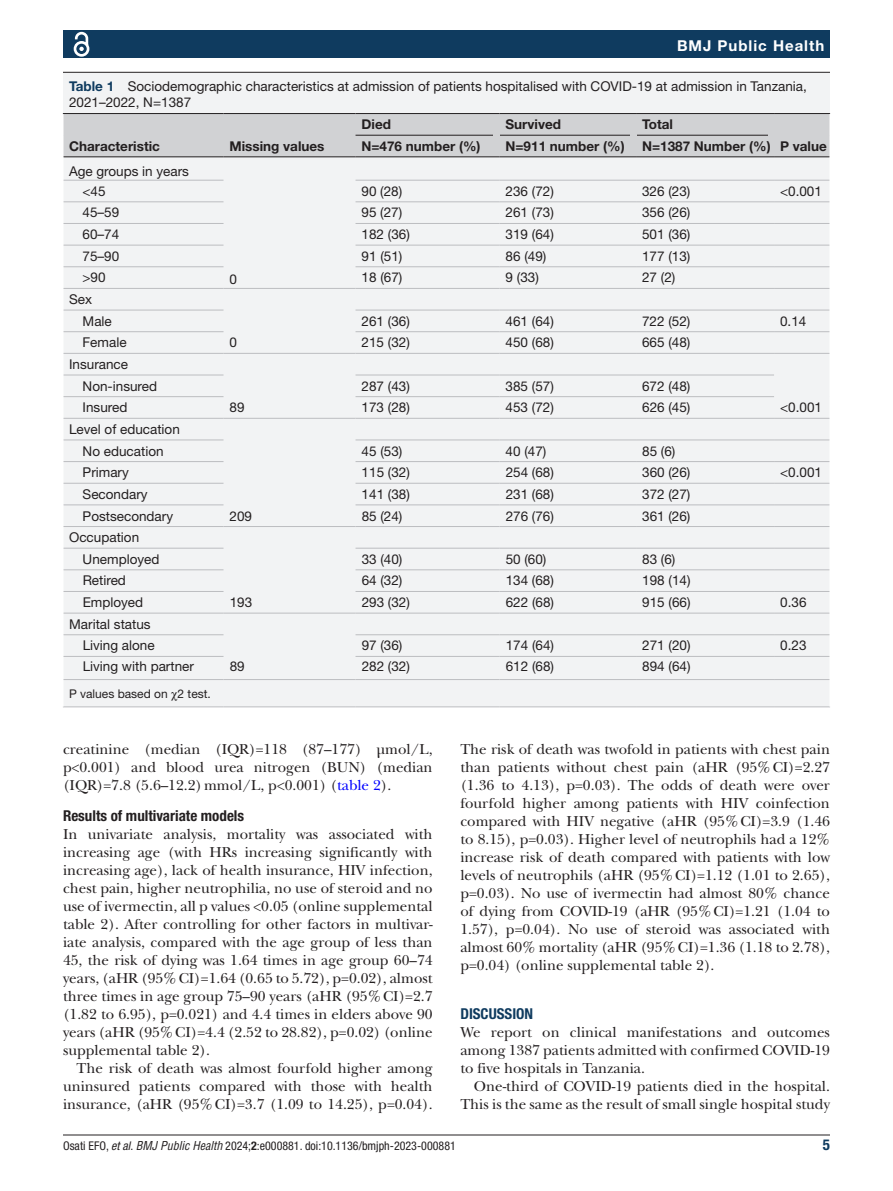
<style>
.page{position:relative;width:893px;height:1191px;background:#fff}
.page>*{position:absolute;margin:0;border:0;box-sizing:border-box;transform-origin:0 0}
.t1{font:15px/18px "New Baskerville";color:#231f20;text-align:justify}
.t2{font:700 condensed 15px "Helvetica Neue LT Std";color:#231f20}
.t3{font:700 15px "Helvetica Neue LT Std";letter-spacing:.065em;color:#fff}
.t4{font:700 condensed 15px "Helvetica Neue LT Std";color:#0f3b5f}
.t5{font:13.5px/16.5px "Helvetica Neue LT Std";color:#231f20}
.t6{font:700 13.5px "Helvetica Neue LT Std";color:#231f20}
.t7{font:condensed 12px "Helvetica Neue LT Std";color:#231f20}
.t8{font:12px "Helvetica Neue LT Std";color:#231f20}
.s1{font-weight:700;color:#0f3b5f}
.s2{color:#00f}
.s3{font-style:italic}
.s4{font-family:"Helvetica LT Std";font-style:italic}
.s5{font-weight:700}
</style>
<div class="page">
<hr style="left:63px;top:1134px;width:767px;height:1px;background:#231f20">
<div style="left:63px;top:31px;width:767px;height:27px;background:#0f3b5f"></div>
<svg style="left:73px;top:31px;width:17px;height:26px"></svg>
<div style="left:63px;top:73px;width:767px;height:634px;background:#f2f3f4"></div>
<hr style="left:63px;top:72px;width:767px;height:1px;background:#231f20">
<hr style="left:63px;top:113px;width:160px;height:1px;background:#231f20">
<hr style="left:224px;top:113px;width:132px;height:1px;background:#231f20">
<hr style="left:356px;top:113px;width:144px;height:1px;background:#231f20">
<hr style="left:500px;top:113px;width:136px;height:1px;background:#231f20">
<hr style="left:636px;top:113px;width:138px;height:1px;background:#231f20">
<hr style="left:774px;top:113px;width:56px;height:1px;background:#231f20">
<hr style="left:63px;top:706px;width:160px;height:1px;background:#bcbdc0">
<hr style="left:224px;top:706px;width:132px;height:1px;background:#bcbdc0">
<hr style="left:356px;top:706px;width:144px;height:1px;background:#bcbdc0">
<hr style="left:500px;top:706px;width:136px;height:1px;background:#bcbdc0">
<hr style="left:636px;top:706px;width:138px;height:1px;background:#bcbdc0">
<hr style="left:774px;top:706px;width:56px;height:1px;background:#bcbdc0">
<svg style="left:63px;top:114px;width:767px;height:566px"></svg>
<p class="t3" style="left:677px;top:36px;width:149px">BMJ Public Health</p>
<p class="t5" style="left:69px;top:77px;width:739px"><span class="s1">Table 1</span> Sociodemographic characteristics at admission of patients hospitalised with COVID-19 at admission in Tanzania,<br>2021–2022, N=1387</p>
<p class="t6" style="left:69px;top:138px;width:92px">Characteristic</p>
<p class="t6" style="left:230px;top:138px;width:96px">Missing values</p>
<p class="t6" style="left:362px;top:116px;width:31px">Died</p>
<p class="t6" style="left:506px;top:116px;width:57px">Survived</p>
<p class="t6" style="left:642px;top:116px;width:32px">Total</p>
<p class="t6" style="left:362px;top:138px;width:121px">N=476 number (%)</p>
<p class="t6" style="left:506px;top:138px;width:121px">N=911 number (%)</p>
<p class="t6" style="left:642px;top:138px;width:186px">N=1387 Number (%) P value</p>
<p class="t5" style="left:69px;top:162px;width:122px">Age groups in years</p>
<p class="t5" style="left:83px;top:183px;width:25px">&lt;45</p>
<p class="t5" style="left:362px;top:183px;width:42px">90 (28)</p>
<p class="t5" style="left:506px;top:183px;width:50px">236 (72)</p>
<p class="t5" style="left:642px;top:183px;width:50px">326 (23)</p>
<p class="t5" style="left:780px;top:183px;width:43px">&lt;0.001</p>
<p class="t5" style="left:83px;top:204px;width:38px">45–59</p>
<p class="t5" style="left:362px;top:204px;width:42px">95 (27)</p>
<p class="t5" style="left:506px;top:204px;width:50px">261 (73)</p>
<p class="t5" style="left:642px;top:204px;width:50px">356 (26)</p>
<p class="t5" style="left:83px;top:226px;width:38px">60–74</p>
<p class="t5" style="left:362px;top:226px;width:50px">182 (36)</p>
<p class="t5" style="left:506px;top:226px;width:50px">319 (64)</p>
<p class="t5" style="left:642px;top:226px;width:50px">501 (36)</p>
<p class="t5" style="left:83px;top:247px;width:38px">75–90</p>
<p class="t5" style="left:362px;top:247px;width:42px">91 (51)</p>
<p class="t5" style="left:506px;top:247px;width:42px">86 (49)</p>
<p class="t5" style="left:642px;top:247px;width:50px">177 (13)</p>
<p class="t5" style="left:83px;top:269px;width:25px">&gt;90</p>
<p class="t5" style="left:362px;top:269px;width:42px">18 (67)</p>
<p class="t5" style="left:506px;top:269px;width:35px">9 (33)</p>
<p class="t5" style="left:642px;top:269px;width:35px">27 (2)</p>
<p class="t5" style="left:69px;top:291px;width:24px">Sex</p>
<p class="t5" style="left:230px;top:334px;width:9px">0</p>
<p class="t5" style="left:230px;top:271px;width:9px">0</p>
<p class="t5" style="left:83px;top:312px;width:31px">Male</p>
<p class="t5" style="left:362px;top:312px;width:50px">261 (36)</p>
<p class="t5" style="left:506px;top:312px;width:50px">461 (64)</p>
<p class="t5" style="left:642px;top:312px;width:50px">722 (52)</p>
<p class="t5" style="left:780px;top:312px;width:28px">0.14</p>
<p class="t5" style="left:83px;top:334px;width:46px">Female</p>
<p class="t5" style="left:362px;top:334px;width:50px">215 (32)</p>
<p class="t5" style="left:506px;top:334px;width:50px">450 (68)</p>
<p class="t5" style="left:642px;top:334px;width:50px">665 (48)</p>
<p class="t5" style="left:69px;top:356px;width:61px">Insurance</p>
<p class="t5" style="left:230px;top:399px;width:17px">89</p>
<p class="t5" style="left:780px;top:399px;width:43px">&lt;0.001</p>
<p class="t5" style="left:83px;top:377px;width:76px">Non-insured</p>
<p class="t5" style="left:362px;top:377px;width:50px">287 (43)</p>
<p class="t5" style="left:506px;top:377px;width:50px">385 (57)</p>
<p class="t5" style="left:642px;top:377px;width:50px">672 (48)</p>
<p class="t5" style="left:83px;top:399px;width:46px">Insured</p>
<p class="t5" style="left:362px;top:399px;width:50px">173 (28)</p>
<p class="t5" style="left:506px;top:399px;width:50px">453 (72)</p>
<p class="t5" style="left:642px;top:399px;width:50px">626 (45)</p>
<p class="t5" style="left:69px;top:421px;width:112px">Level of education</p>
<p class="t5" style="left:83px;top:442px;width:83px">No education</p>
<p class="t5" style="left:362px;top:442px;width:42px">45 (53)</p>
<p class="t5" style="left:506px;top:442px;width:42px">40 (47)</p>
<p class="t5" style="left:642px;top:442px;width:35px">85 (6)</p>
<p class="t5" style="left:83px;top:464px;width:48px">Primary</p>
<p class="t5" style="left:362px;top:464px;width:50px">115 (32)</p>
<p class="t5" style="left:506px;top:464px;width:50px">254 (68)</p>
<p class="t5" style="left:642px;top:464px;width:50px">360 (26)</p>
<p class="t5" style="left:780px;top:464px;width:43px">&lt;0.001</p>
<p class="t5" style="left:83px;top:485px;width:67px">Secondary</p>
<p class="t5" style="left:362px;top:485px;width:50px">141 (38)</p>
<p class="t5" style="left:506px;top:485px;width:50px">231 (68)</p>
<p class="t5" style="left:642px;top:485px;width:50px">372 (27)</p>
<p class="t5" style="left:83px;top:507px;width:92px">Postsecondary</p>
<p class="t5" style="left:362px;top:507px;width:42px">85 (24)</p>
<p class="t5" style="left:506px;top:507px;width:50px">276 (76)</p>
<p class="t5" style="left:642px;top:507px;width:50px">361 (26)</p>
<p class="t5" style="left:69px;top:529px;width:72px">Occupation</p>
<p class="t5" style="left:230px;top:507px;width:24px">209</p>
<p class="t5" style="left:83px;top:550px;width:78px">Unemployed</p>
<p class="t5" style="left:362px;top:550px;width:42px">33 (40)</p>
<p class="t5" style="left:506px;top:550px;width:42px">50 (60)</p>
<p class="t5" style="left:642px;top:550px;width:35px">83 (6)</p>
<p class="t5" style="left:83px;top:572px;width:45px">Retired</p>
<p class="t5" style="left:362px;top:572px;width:42px">64 (32)</p>
<p class="t5" style="left:506px;top:572px;width:50px">134 (68)</p>
<p class="t5" style="left:642px;top:572px;width:50px">198 (14)</p>
<p class="t5" style="left:83px;top:594px;width:62px">Employed</p>
<p class="t5" style="left:362px;top:594px;width:50px">293 (32)</p>
<p class="t5" style="left:506px;top:594px;width:50px">622 (68)</p>
<p class="t5" style="left:642px;top:594px;width:50px">915 (66)</p>
<p class="t5" style="left:780px;top:594px;width:28px">0.36</p>
<p class="t5" style="left:69px;top:615px;width:83px">Marital status</p>
<p class="t5" style="left:230px;top:657px;width:17px">89</p>
<p class="t5" style="left:230px;top:594px;width:24px">193</p>
<p class="t5" style="left:83px;top:637px;width:74px">Living alone</p>
<p class="t5" style="left:362px;top:637px;width:42px">97 (36)</p>
<p class="t5" style="left:506px;top:637px;width:50px">174 (64)</p>
<p class="t5" style="left:642px;top:637px;width:50px">271 (20)</p>
<p class="t5" style="left:780px;top:637px;width:28px">0.23</p>
<p class="t5" style="left:83px;top:657px;width:113px">Living with partner</p>
<p class="t5" style="left:362px;top:657px;width:50px">282 (32)</p>
<p class="t5" style="left:506px;top:657px;width:50px">612 (68)</p>
<p class="t5" style="left:642px;top:657px;width:50px">894 (64)</p>
<p class="t8" style="left:69px;top:686px;width:143px">P values based on 2 test.</p>
<p class="t1" style="left:63px;top:740px;width:371px">creatinine (median (IQR)=118 (87–177) μmol/L, p&lt;0.001) and blood urea nitrogen (BUN) (median (IQR)=7.8 (5.6–12.2)mmol/L, p&lt;0.001) (<span class="s2">table 2</span>).</p>
<p class="t2" style="left:63px;top:807px;width:183px">Results of multivariate models</p>
<p class="t1" style="left:63px;top:825px;width:371px">In univariate analysis, mortality was associated with increasing age (with HRs increasing significantly with increasing age), lack of health insurance, HIV infection, chest pain, higher neutrophilia, no use of steroid and no use of ivermectin, all p values &lt;0.05 (online supplemental table 2). After controlling for other factors in multivar&shy;iate analysis, compared with the age group of less than 45, the risk of dying was 1.64 times in age group 60–74 years, (aHR (95%CI)=1.64 (0.65 to 5.72), p=0.02), almost three times in age group 75–90 years (aHR (95%CI)=2.7 (1.82 to 6.95), p=0.021) and 4.4 times in elders above 90 years (aHR (95%CI)=4.4 (2.52 to 28.82), p=0.02) (online supplemental table 2).</p>
<p class="t1" style="left:63px;top:1059px;width:371px;text-indent:14px">The risk of death was almost fourfold higher among uninsured patients compared with those with health insurance, (aHR (95%CI)=3.7 (1.09 to 14.25), p=0.04).</p>
<p class="t1" style="left:460px;top:740px;width:371px">The risk of death was twofold in patients with chest pain than patients without chest pain (aHR (95%CI)=2.27 (1.36 to 4.13), p=0.03). The odds of death were over fourfold higher among patients with HIV coinfection compared with HIV negative (aHR (95%CI)=3.9 (1.46 to 8.15), p=0.03). Higher level of neutrophils had a 12% increase risk of death compared with patients with low levels of neutrophils (aHR (95%CI)=1.12 (1.01 to 2.65), p=0.03). No use of ivermectin had almost 80% chance of dying from COVID-19 (aHR (95%CI)=1.21 (1.04 to 1.57), p=0.04). No use of steroid was associated with almost 60% mortality (aHR (95%CI)=1.36 (1.18 to 2.78), p=0.04) (online supplemental table 2).</p>
<p class="t4" style="left:460px;top:1005px;width:74px">DISCUSSION</p>
<p class="t1" style="left:460px;top:1023px;width:371px">We report on clinical manifestations and outcomes among 1387 patients admitted with confirmed COVID-19 to five hospitals in Tanzania.</p>
<p class="t1" style="left:460px;top:1077px;width:371px;text-align:right">One-third of COVID-19 patients died in the hospital.<br>This is the same as the result of small single hospital study</p>
<p class="t7" style="left:63px;top:1138px;width:394px">Osati EFO, <span class="s3">et al</span>. <span class="s4">BMJ Public Health</span> 2024;<span class="s5">2</span>:e000881. doi:10.1136/bmjph-2023-000881</p>
<p class="t4" style="left:823px;top:1135px;width:9px">5</p>
</div>
